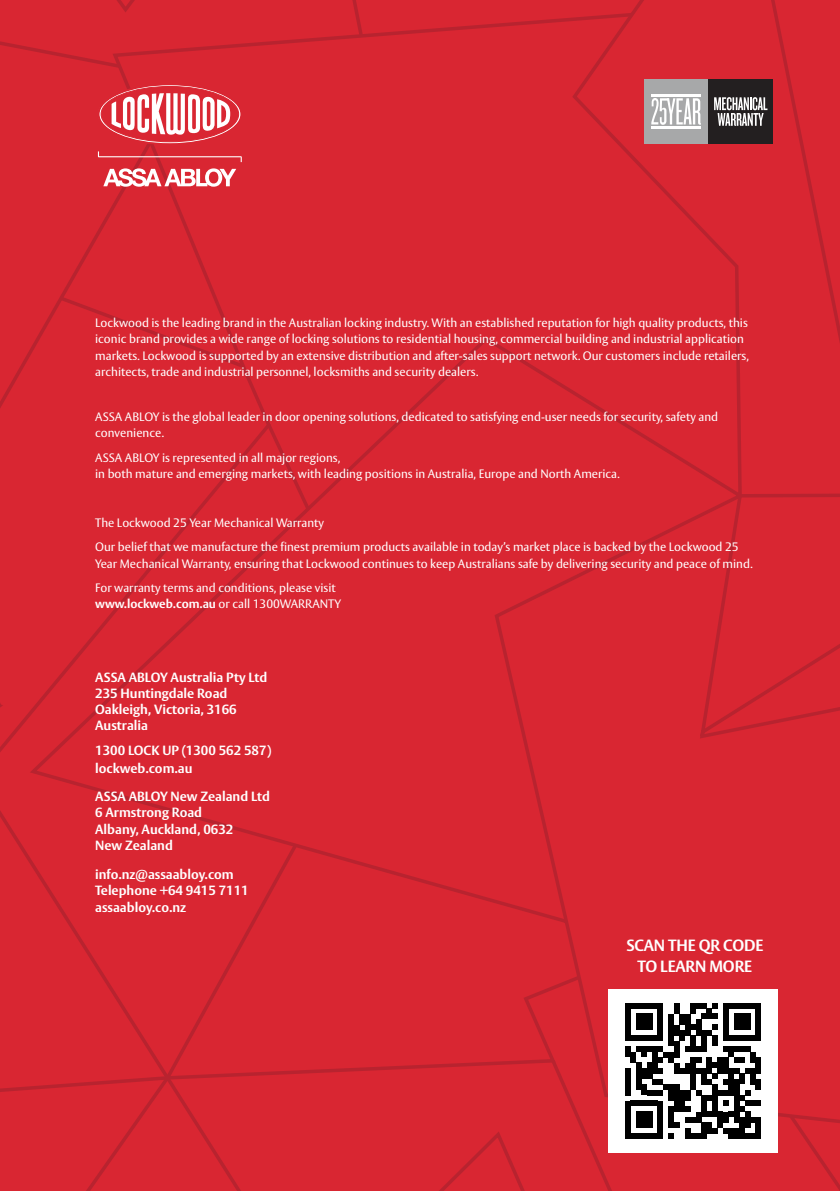
<style>
.page{position:relative;width:840px;height:1191px;background:#fff}
.page>*{position:absolute;margin:0;border:0;box-sizing:border-box;transform-origin:0 0}
.t1{font:700 16.2px/20.6px "ASSA Vesta";letter-spacing:-.01em;color:#fff;text-align:center}
.t2{font:700 13.2px/16.2px "ASSA Vesta";color:#fff}
.t3{font:12px/16.2px "ASSA Vesta";color:#fff}
.t4{font:700 12px "ASSA Vesta";color:#fff}
.s1{font-weight:400}
</style>
<div class="page">
<div style="left:0;top:782px;width:312px;height:409px;background:#d92632"></div>
<div style="left:0;top:782px;width:7px;height:229px;background:#d92632"></div>
<div style="left:0;top:1073px;width:174px;height:118px;background:#d92632"></div>
<div style="left:26px;top:70px;width:813px;height:1061px;background:#d92632"></div>
<div style="left:0;top:70px;width:635px;height:712px;background:#d92632"></div>
<svg style="left:264px;top:420px;width:48px;height:93px;background:#d62531"></svg>
<div style="left:0;top:137px;width:155px;height:399px;background:#d92632"></div>
<svg style="left:57px;top:294px;width:190px;height:77px;background:#d62531"></svg>
<div style="left:0;top:0;width:736px;height:70px;background:#d92632"></div>
<div style="left:736px;top:0;width:103px;height:499px;background:#d92632"></div>
<svg style="left:98px;top:151px;width:144px;height:11px;background:#db3d47"></svg>
<svg style="left:103px;top:168px;width:133px;height:19px"></svg>
<svg style="left:98px;top:84px;width:144px;height:61px"></svg>
<div style="left:643px;top:80px;width:65px;height:64px;background:#a7a8a9"></div>
<div style="left:708px;top:80px;width:64px;height:64px;background:#231f20"></div>
<svg style="left:714px;top:97px;width:53px;height:29px"></svg>
<svg style="left:651px;top:98px;width:49px;height:27px"></svg>
<hr style="left:651px;top:94px;width:49px;height:2px;background:#fff">
<hr style="left:651px;top:127px;width:49px;height:2px;background:#fff">
<div style="left:608px;top:989px;width:169px;height:163px;background:#fff"></div>
<svg style="left:312px;top:1002px;width:527px;height:189px;background:#c44049"></svg>
<div style="left:755px;top:1117px;width:5px;height:10px;background:#000"></div>
<div style="left:755px;top:1127px;width:5px;height:11px;background:#000"></div>
<p class="t3" style="left:95px;top:315px;width:655px">Lockwood is the leading brand in the Australian locking industry. With an established reputation for high quality products, this iconic brand provides a wide range of locking solutions to residential housing, commercial building and industrial application markets. Lockwood is supported by an extensive distribution and after-sales support network. Our customers include retailers, architects, trade and industrial personnel, locksmiths and security dealers.</p>
<p class="t3" style="left:95px;top:409px;width:624px">ASSA ABLOY is the global leader in door opening solutions, dedicated to satisfying end-user needs for security, safety and convenience.</p>
<p class="t3" style="left:95px;top:450px;width:526px">ASSA ABLOY is represented in all major regions,<br>in both mature and emerging markets, with leading positions in Australia, Europe and North America.</p>
<p class="t3" style="left:95px;top:511px;width:644px;line-height:24.6px">The Lockwood 25 Year Mechanical Warranty<br>Our belief that we manufacture the finest premium products available in today’s market place is backed by the Lockwood 25</p>
<p class="t3" style="left:95px;top:551px;width:658px;line-height:24.6px">Year Mechanical Warranty, ensuring that Lockwood continues to keep Australians safe by delivering security and peace of mind.<br>For warranty terms and conditions, please visit</p>
<p class="t4" style="left:95px;top:597px;width:247px">www.lockweb.com.au <span class="s1">or call 1300WARRANTY</span></p>
<p class="t2" style="left:95px;top:669px;width:174px">ASSA ABLOY Australia Pty Ltd<br>235 Huntingdale Road<br>Oakleigh, Victoria, 3166<br>Australia</p>
<p class="t2" style="left:95px;top:742px;width:178px;line-height:17.6px">1300 LOCK UP (1300 562 587) lockweb.com.au</p>
<p class="t2" style="left:95px;top:789px;width:176px">ASSA ABLOY New Zealand Ltd<br>6 Armstrong Road<br>Albany, Auckland, 0632<br>New Zealand</p>
<p class="t2" style="left:95px;top:867px;width:155px">info.nz@assaabloy.com<br>Telephone +64 9415 7111 assaabloy.co.nz</p>
<h1 class="t1" style="left:626px;top:936px;width:138px">SCAN THE QR CODE<br>TO LEARN MORE</h1>
</div>
